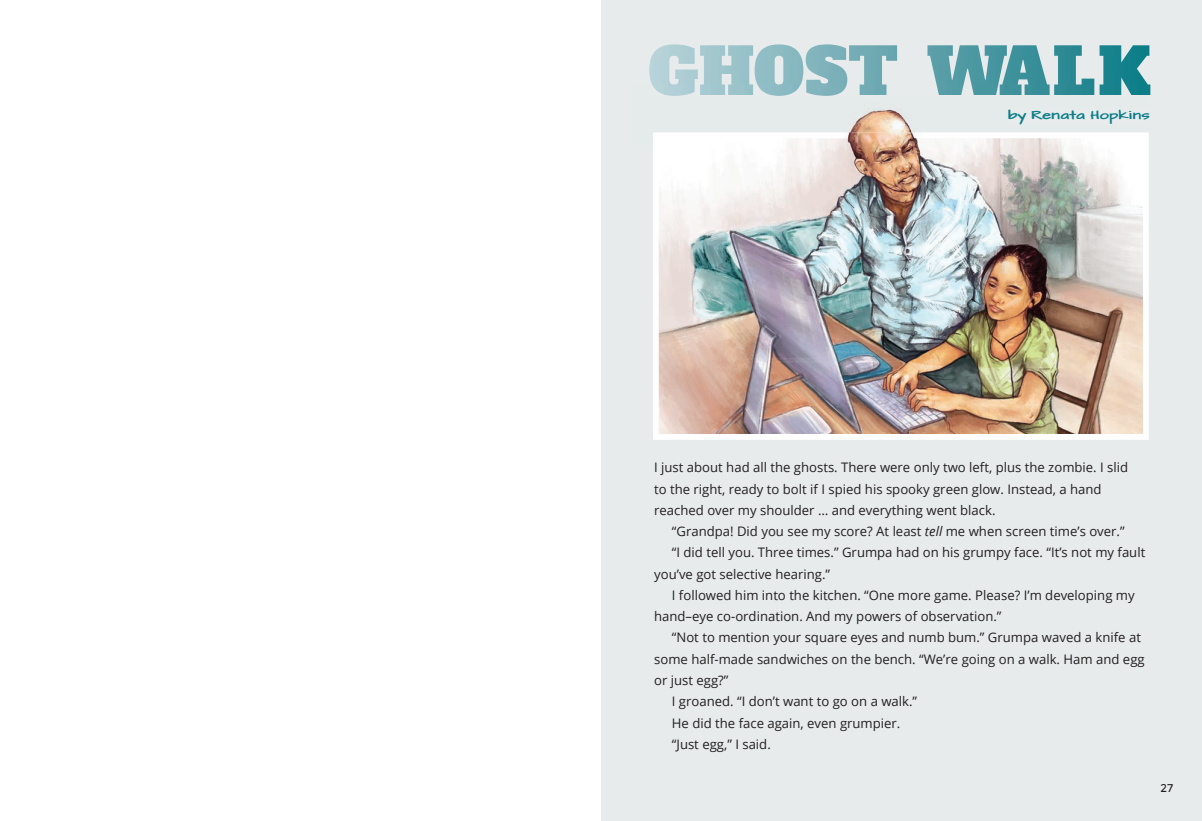
<style>
.page{position:relative;width:1202px;height:821px;background:#fff}
.page>*{position:absolute;margin:0;border:0;box-sizing:border-box;transform-origin:0 0}
.t1{font:13.12px/21.2px "Open Sans";color:#231f20}
.t2{font:11.25px "Aronui";color:#231f20}
.t3{font:700 9.88px "Architects Daughter Infant NZ";color:#0c7e88;scale:1.25 1}
.s1{font-style:italic}
</style>
<div class="page">
<div style="left:601px;top:0;width:601px;height:820px;background:#e7ebec"></div>
<svg style="left:649px;top:44px;width:501px;height:51px"></svg>
<img style="left:653px;top:132px;width:495px;height:307px">
<img style="left:850px;top:108px;width:62px;height:24px">
<img style="left:649px;top:85px;width:498px;height:11px">
<img style="left:653px;top:132px;width:494px;height:45px">
<p class="t3" style="left:1007px;top:109px;width:115px">by Renata Hopkins</p>
<p class="t1" style="left:654px;top:456px;width:475px">I just about had all the ghosts. There were only two left, plus the zombie. I slid to the right, ready to bolt if I spied his spooky green glow. Instead, a hand reached over my shoulder … and everything went black.</p>
<p class="t1" style="left:672px;top:520px;width:454px">“Grandpa! Did you see my score? At least <span class="s1">tell</span> me when screen time’s over.”</p>
<p class="t1" style="left:672px;top:541px;width:475px">“I did tell you. Three times.” Grumpa had on his grumpy face. “It’s not my fault</p>
<p class="t1" style="left:654px;top:562px;width:177px">you’ve got selective hearing.”</p>
<p class="t1" style="left:672px;top:584px;width:464px">I followed him into the kitchen. “One more game. Please? I’m developing my</p>
<p class="t1" style="left:654px;top:605px;width:349px">hand–eye co-ordination. And my powers of observation.”</p>
<p class="t1" style="left:672px;top:626px;width:470px">“Not to mention your square eyes and numb bum.” Grumpa waved a knife at</p>
<p class="t1" style="left:654px;top:647px;width:492px">some half-made sandwiches on the bench. “We’re going on a walk. Ham and egg</p>
<p class="t1" style="left:654px;top:669px;width:76px">or just egg?”</p>
<p class="t1" style="left:672px;top:690px;width:247px">I groaned. “I don’t want to go on a walk.”</p>
<p class="t1" style="left:672px;top:711px;width:230px">He did the face again, even grumpier.</p>
<p class="t1" style="left:672px;top:732px;width:100px">“Just egg,” I said.</p>
<p class="t2" style="left:1160px;top:783px;width:14px">27</p>
</div>
